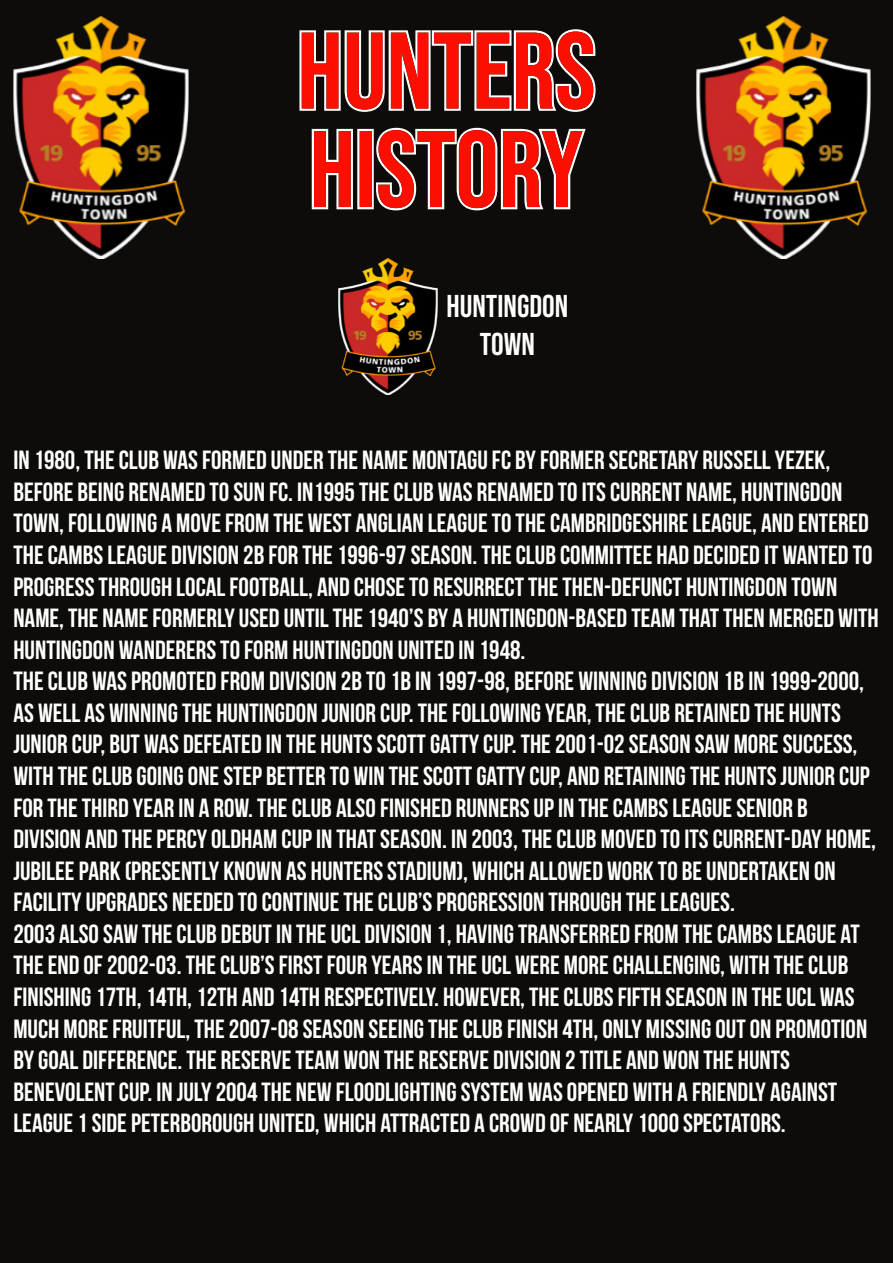
<style>
.page{position:relative;width:893px;height:1263px;background:#fff}
.page>*{position:absolute;margin:0;border:0;box-sizing:border-box;transform-origin:0 0}
.t1{font:108.45px/98.6px "Bebas Neue";color:#fd0f00}
.t2{font:31.5px/38px "Bebas Neue";color:#fffffe;text-align:center}
.t3{font:700 26.25px/31.5px "Bebas Neue";color:#fffffe}
</style>
<div class="page">
<div style="left:0;top:0;width:892px;height:1263px;background:#0d0c0a"></div>
<svg style="left:299px;top:29px;width:296px;height:181px"></svg>
<img style="left:13px;top:16px;width:175px;height:242px">
<img style="left:338px;top:258px;width:99px;height:137px">
<img style="left:696px;top:16px;width:174px;height:242px">
<h1 class="t1" style="left:297px;top:21px;width:300px">HUNTERS<br>HISTORY</h1>
<p class="t2" style="left:446px;top:287px;width:123px">HUNTINGDON<br>TOWN</p>
<p class="t3" style="left:13px;top:444px;width:866px">IN 1980, THE CLUB WAS FORMED UNDER THE NAME MONTAGU FC BY FORMER SECRETARY RUSSELL YEZEK, BEFORE BEING RENAMED TO SUN FC. IN1995 THE CLUB WAS RENAMED TO ITS CURRENT NAME, HUNTINGDON TOWN, FOLLOWING A MOVE FROM THE WEST ANGLIAN LEAGUE TO THE CAMBRIDGESHIRE LEAGUE, AND ENTERED THE CAMBS LEAGUE DIVISION 2B FOR THE 1996-97 SEASON. THE CLUB COMMITTEE HAD DECIDED IT WANTED TO PROGRESS THROUGH LOCAL FOOTBALL, AND CHOSE TO RESURRECT THE THEN-DEFUNCT HUNTINGDON TOWN NAME, THE NAME FORMERLY USED UNTIL THE 1940’S BY A HUNTINGDON-BASED TEAM THAT THEN MERGED WITH HUNTINGDON WANDERERS TO FORM HUNTINGDON UNITED IN 1948.<br>THE CLUB WAS PROMOTED FROM DIVISION 2B TO 1B IN 1997-98, BEFORE WINNING DIVISION 1B IN 1999-2000, AS WELL AS WINNING THE HUNTINGDON JUNIOR CUP. THE FOLLOWING YEAR, THE CLUB RETAINED THE HUNTS JUNIOR CUP, BUT WAS DEFEATED IN THE HUNTS SCOTT GATTY CUP. THE 2001-02 SEASON SAW MORE SUCCESS, WITH THE CLUB GOING ONE STEP BETTER TO WIN THE SCOTT GATTY CUP, AND RETAINING THE HUNTS JUNIOR CUP FOR THE THIRD YEAR IN A ROW. THE CLUB ALSO FINISHED RUNNERS UP IN THE CAMBS LEAGUE SENIOR B DIVISION AND THE PERCY OLDHAM CUP IN THAT SEASON. IN 2003, THE CLUB MOVED TO ITS CURRENT-DAY HOME, JUBILEE PARK (PRESENTLY KNOWN AS HUNTERS STADIUM), WHICH ALLOWED WORK TO BE UNDERTAKEN ON FACILITY UPGRADES NEEDED TO CONTINUE THE CLUB’S PROGRESSION THROUGH THE LEAGUES.<br>2003 ALSO SAW THE CLUB DEBUT IN THE UCL DIVISION 1, HAVING TRANSFERRED FROM THE CAMBS LEAGUE AT THE END OF 2002-03. THE CLUB’S FIRST FOUR YEARS IN THE UCL WERE MORE CHALLENGING, WITH THE CLUB FINISHING 17TH, 14TH, 12TH AND 14TH RESPECTIVELY. HOWEVER, THE CLUBS FIFTH SEASON IN THE UCL WAS MUCH MORE FRUITFUL, THE 2007-08 SEASON SEEING THE CLUB FINISH 4TH, ONLY MISSING OUT ON PROMOTION BY GOAL DIFFERENCE. THE RESERVE TEAM WON THE RESERVE DIVISION 2 TITLE AND WON THE HUNTS BENEVOLENT CUP. IN JULY 2004 THE NEW FLOODLIGHTING SYSTEM WAS OPENED WITH A FRIENDLY AGAINST LEAGUE 1 SIDE PETERBOROUGH UNITED, WHICH ATTRACTED A CROWD OF NEARLY 1000 SPECTATORS.</p>
</div>
